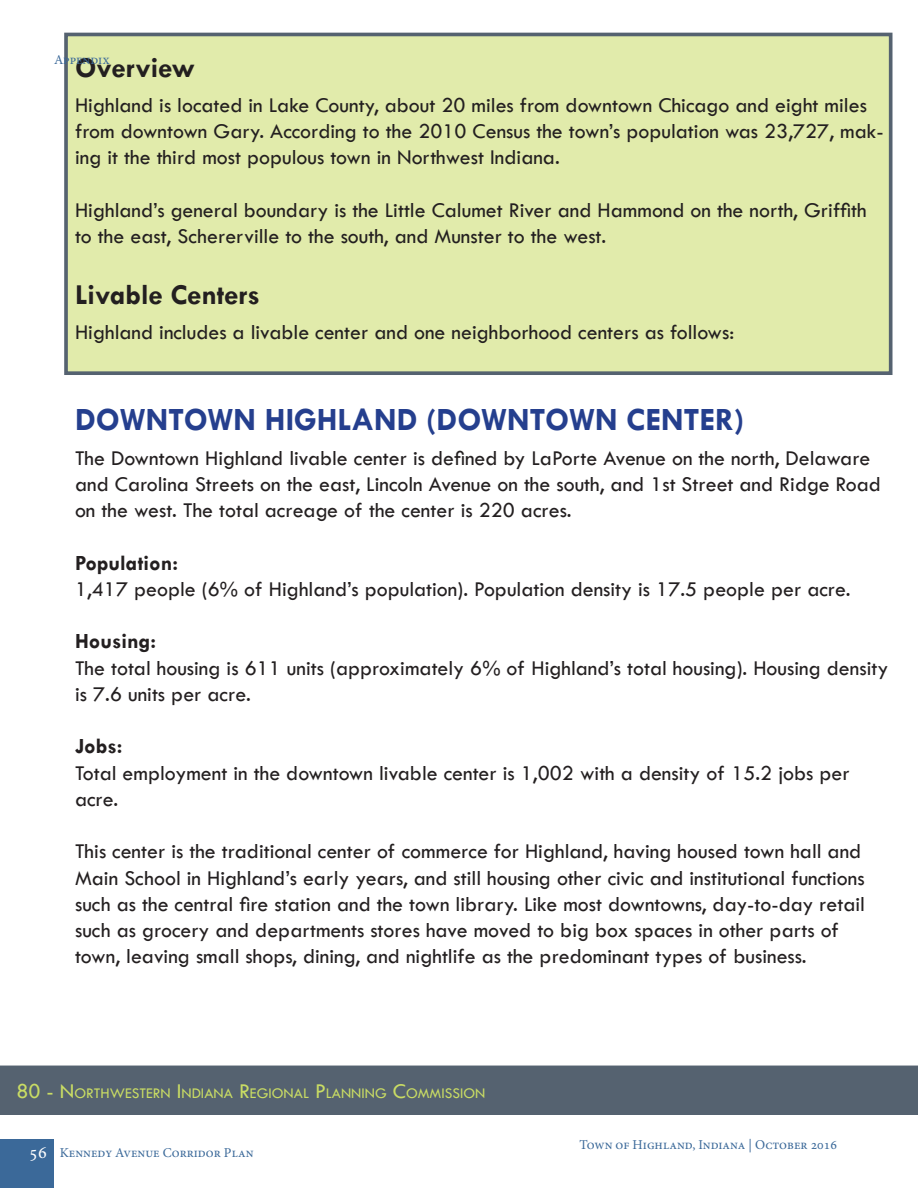
<style>
.page{position:relative;width:918px;height:1188px;background:#fff}
.page>*{position:absolute;margin:0;border:0;box-sizing:border-box;transform-origin:0 0}
.t1{font:700 32.85px "Tw Cen";color:#253f8e}
.t2{font:700 29.1px "Tw Cen";color:#231f20}
.t3{font:21.9px/26.2px "Tw Cen";color:#231f20}
.t4{font:700 21.9px "Tw Cen";color:#231f20}
.t5{font:15.3px "Tw Cen";color:#c9dc64}
.t6{font:13.5px "Minion Pro";color:#3b6999}
.s1{font-size:21.9px}
.s2{font-size:18px;color:#fff}
</style>
<div class="page">
<div style="left:0;top:1066px;width:918px;height:49px;background:#556270"></div>
<div style="left:66px;top:34px;width:825px;height:339px;background:#e1ebab"></div>
<div style="left:64px;top:33px;width:829px;height:342px;border:4px solid #556270"></div>
<div style="left:0;top:1139px;width:54px;height:49px;background:#3b6999"></div>
<p class="t6" style="left:54px;top:50px;width:57px">Appendix</p>
<h2 class="t2" style="left:75px;top:51px;width:121px">Overview</h2>
<p class="t3" style="left:75px;top:92px;width:810px">Highland is located in Lake County, about 20 miles from downtown Chicago and eight miles from downtown Gary. According to the 2010 Census the town’s population was 23,727, mak&shy;ing it the third most populous town in Northwest Indiana.</p>
<p class="t3" style="left:75px;top:197px;width:793px">Highland’s general boundary is the Little Calumet River and Hammond on the north, Griffith to the east, Schererville to the south, and Munster to the west.</p>
<h2 class="t2" style="left:75px;top:278px;width:186px">Livable Centers</h2>
<p class="t3" style="left:75px;top:319px;width:661px">Highland includes a livable center and one neighborhood centers as follows:</p>
<h1 class="t1" style="left:75px;top:400px;width:671px">DOWNTOWN HIGHLAND (DOWNTOWN CENTER)</h1>
<p class="t3" style="left:75px;top:445px;width:807px">The Downtown Highland livable center is defined by LaPorte Avenue on the north, Delaware and Carolina Streets on the east, Lincoln Avenue on the south, and 1st Street and Ridge Road on the west. The total acreage of the center is 220 acres.</p>
<p class="t4" style="left:75px;top:550px;width:105px">Population:</p>
<p class="t3" style="left:75px;top:576px;width:777px">1,417 people (6% of Highland’s population). Population density is 17.5 people per acre.</p>
<p class="t4" style="left:75px;top:628px;width:82px">Housing:</p>
<p class="t3" style="left:75px;top:655px;width:815px">The total housing is 611 units (approximately 6% of Highland’s total housing). Housing density is 7.6 units per acre.</p>
<p class="t4" style="left:75px;top:733px;width:49px">Jobs:</p>
<p class="t3" style="left:75px;top:760px;width:776px">Total employment in the downtown livable center is 1,002 with a density of 15.2 jobs per acre.</p>
<p class="t3" style="left:75px;top:838px;width:792px">This center is the traditional center of commerce for Highland, having housed town hall and Main School in Highland’s early years, and still housing other civic and institutional functions such as the central fire station and the town library. Like most downtowns, day-to-day retail such as grocery and departments stores have moved to big box spaces in other parts of town, leaving small shops, dining, and nightlife as the predominant types of business.</p>
<p class="t5" style="left:16px;top:1084px;width:471px"><span class="s1">80 -</span> <span class="s1">N</span>ORTHWESTERN <span class="s1">I</span>NDIANA <span class="s1">R</span>EGIONAL <span class="s1">P</span>LANNING <span class="s1">C</span>OMMISSION</p>
<p class="t6" style="left:29px;top:1143px;width:226px"><span class="s2">56</span> Kennedy Avenue Corridor Plan</p>
<p class="t6" style="left:580px;top:1136px;width:259px">Town of Highland, Indiana | October 2016</p>
</div>
